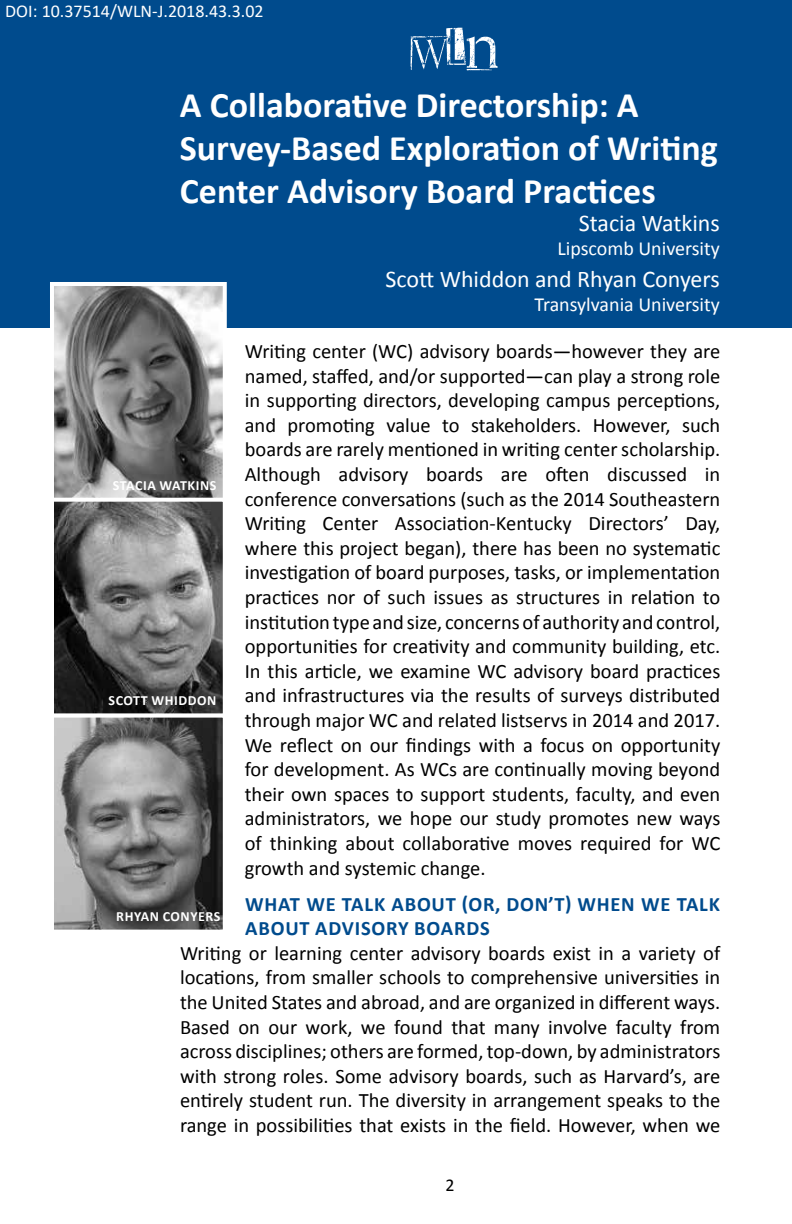
<style>
.page{position:relative;width:792px;height:1224px;background:#fff}
.page>*{position:absolute;margin:0;border:0;box-sizing:border-box;transform-origin:0 0}
.t1{font:70px "D Snet Stamped";color:#fff}
.t2{font:700 36px/43.2px "Calibri";color:#fff}
.t3{font:24px "Calibri";color:#fff}
.t4{font:20.4px/24.6px "Calibri";color:#000;text-align:justify}
.t5{font:700 20.4px/24.6px "Calibri";letter-spacing:.04em;color:#004b8d}
.t6{font:20px "Calibri";color:#fff}
.t7{font:18px "Calibri";color:#fff}
.t8{font:18px "Calibri";color:#000}
.t9{font:700 14px "Calibri";letter-spacing:.04em;color:#fff}
</style>
<div class="page">
<div style="left:0;top:0;width:792px;height:327px;background:#004b8d"></div>
<img style="left:55px;top:287px;width:167px;height:642px">
<div style="left:50px;top:282px;width:177px;height:220px;border:4px solid #fff"></div>
<div style="left:50px;top:498px;width:177px;height:220px;border:4px solid #fff"></div>
<div style="left:50px;top:714px;width:177px;height:220px;border:4px solid #fff"></div>
<p class="t7" style="left:5px;top:-2px;width:260px">DOI: 10.37514/WLN-J.2018.43.3.02</p>
<h1 class="t1" style="left:398px;top:12px;width:106px">WLN</h1>
<h2 class="t2" style="left:180px;top:83px;width:539px">A Collaborative Directorship: A<br>Survey-Based Exploration of Writing<br>Center Advisory Board Practices</h2>
<p class="t3" style="left:579px;top:208px;width:143px">Stacia Watkins</p>
<p class="t6" style="left:557px;top:236px;width:164px">Lipscomb University</p>
<p class="t3" style="left:385px;top:264px;width:336px">Scott Whiddon and Rhyan Conyers</p>
<p class="t6" style="left:535px;top:292px;width:187px">Transylvania University</p>
<p class="t4" style="left:245px;top:339px;width:477px">Writing center (WC) advisory boards—however they are named, staffed, and/or supported—can play a strong role in supporting directors, developing campus perceptions, and promoting value to stakeholders. However, such boards are rarely mentioned in writing center scholarship.<br>Although advisory boards are often discussed in conference conversations (such as the 2014 Southeastern Writing Center Association-Kentucky Directors’ Day, where this project began), there has been no systematic investigation of board purposes, tasks, or implementation practices nor of such issues as structures in relation to institution type and size, concerns of authority and control, opportunities for creativity and community building, etc.<br>In this article, we examine WC advisory board practices and infrastructures via the results of surveys distributed through major WC and related listservs in 2014 and 2017.<br>We reflect on our findings with a focus on opportunity for development. As WCs are continually moving beyond their own spaces to support students, faculty, and even administrators, we hope our study promotes new ways of thinking about collaborative moves required for WC growth and systemic change.</p>
<p class="t5" style="left:245px;top:891px;width:476px">WHAT WE TALK ABOUT (OR, DON’T) WHEN WE TALK<br>ABOUT ADVISORY BOARDS</p>
<p class="t4" style="left:180px;top:941px;width:542px">Writing or learning center advisory boards exist in a variety of locations, from smaller schools to comprehensive universities in the United States and abroad, and are organized in different ways.<br>Based on our work, we found that many involve faculty from across disciplines; others are formed, top-down, by administrators with strong roles. Some advisory boards, such as Harvard’s, are entirely student run. The diversity in arrangement speaks to the range in possibilities that exists in the field. However, when we</p>
<p class="t9" style="left:113px;top:476px;width:105px">STACIA WATKINS</p>
<p class="t9" style="left:109px;top:692px;width:109px">SCOTT WHIDDON</p>
<p class="t9" style="left:116px;top:908px;width:106px">RHYAN CONYERS</p>
<p class="t8" style="left:445px;top:1173px;width:11px">2</p>
</div>
